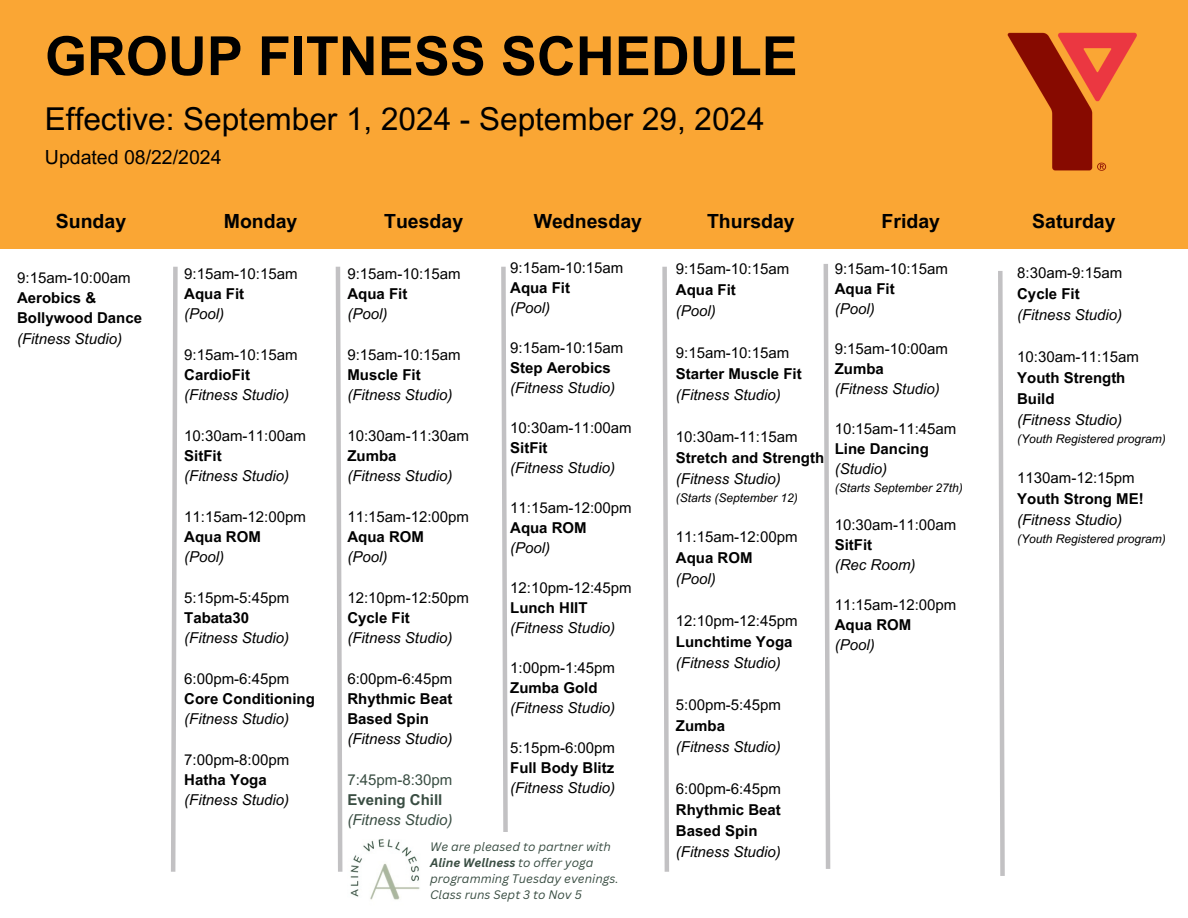
<style>
.page{position:relative;width:1188px;height:918px;background:#fff}
.page>*{position:absolute;margin:0;border:0;box-sizing:border-box;transform-origin:0 0}
.t1{font:700 54px "Arial MT Pro";color:#000}
.t2{font:31.5px "Arial MT Pro";color:#000}
.t3{font:700 19.5px "Arial MT Pro";color:#000}
.t4{font:19.5px "Arial MT Pro";color:#000}
.t5{font:15px/20px "Arial MT Pro";color:#000}
.t6{font:italic 15px/20px "Arial MT Pro";color:#000}
.t7{font:700 15px/20.2px "Arial MT Pro";color:#000}
.t8{font:italic 15px/20.2px "Arial MT Pro";color:#394d42}
.t9{font:italic 12px/16px "Canva Sans";color:#394d42}
.t10{font:italic 12px "Arial MT Pro";color:#000}
.s1{font-weight:400}
.s2{font-weight:400;font-style:italic}
.s3{font-weight:700}
.s4{font-style:italic}
.s5{font-style:normal}
.s6{font-weight:700;font-style:normal}
</style>
<div class="page">
<div style="left:0;top:0;width:1188px;height:249px;background:#faa634"></div>
<svg style="left:171px;top:266px;width:7px;height:606px"></svg>
<img style="left:1007px;top:32px;width:129px;height:138px">
<svg style="left:335px;top:266px;width:8px;height:606px"></svg>
<svg style="left:501px;top:266px;width:7px;height:566px"></svg>
<svg style="left:662px;top:266px;width:7px;height:606px"></svg>
<svg style="left:998px;top:271px;width:7px;height:605px"></svg>
<svg style="left:823px;top:264px;width:8px;height:605px"></svg>
<img style="left:350px;top:839px;width:70px;height:61px">
<h1 class="t1" style="left:45px;top:36px;width:754px">GROUP FITNESS SCHEDULE</h1>
<h1 class="t2" style="left:45px;top:107px;width:721px">Effective: September 1, 2024 - September 29, 2024</h1>
<h1 class="t4" style="left:45px;top:150px;width:178px">Updated 08/22/2024</h1>
<h3 class="t3" style="left:56px;top:213px;width:72px">Sunday</h3>
<h3 class="t3" style="left:224px;top:213px;width:75px">Monday</h3>
<h3 class="t3" style="left:384px;top:213px;width:81px">Tuesday</h3>
<h3 class="t3" style="left:534px;top:213px;width:110px">Wednesday</h3>
<h3 class="t3" style="left:707px;top:213px;width:89px">Thursday</h3>
<h3 class="t3" style="left:882px;top:213px;width:60px">Friday</h3>
<h3 class="t3" style="left:1032px;top:213px;width:85px">Saturday</h3>
<h3 class="t7" style="left:17px;top:269px;width:126px"><span class="s1">9:15am-10:00am<br></span>Aerobics &amp;<br>Bollywood Dance <span class="s2">(Fitness Studio)</span></h3>
<h3 class="t5" style="left:510px;top:259px;width:115px">9:15am-10:15am<br><span class="s3">Aqua Fit<br></span><span class="s4">(Pool)</span></h3>
<p class="t5" style="left:347px;top:265px;width:115px">9:15am-10:15am<br><span class="s3">Aqua Fit<br></span><span class="s4">(Pool)</span></p>
<h3 class="t6" style="left:347px;top:346px;width:115px"><span class="s5">9:15am-10:15am<br></span><span class="s6">Muscle Fit </span>(Fitness Studio)</h3>
<h3 class="t5" style="left:347px;top:427px;width:123px">10:30am-11:30am<br><span class="s3">Zumba<br></span><span class="s4">(Fitness Studio)</span></h3>
<p class="t5" style="left:347px;top:508px;width:123px">11:15am-12:00pm<br><span class="s3">Aqua ROM<br></span><span class="s4">(Pool)</span></p>
<p class="t5" style="left:347px;top:589px;width:123px">12:10pm-12:50pm<br><span class="s3">Cycle Fit<br></span><span class="s4">(Fitness Studio)</span></p>
<p class="t7" style="left:347px;top:670px;width:107px"><span class="s1">6:00pm-6:45pm<br></span>Rhythmic Beat<br>Based Spin <span class="s2">(Fitness Studio)</span></p>
<p class="t8" style="left:347px;top:771px;width:107px"><span class="s5">7:45pm-8:30pm<br></span><span class="s6">Evening Chill </span>(Fitness Studio)</p>
<h3 class="t5" style="left:184px;top:265px;width:115px">9:15am-10:15am<br><span class="s3">Aqua Fit<br></span><span class="s4">(Pool)</span></h3>
<h3 class="t6" style="left:184px;top:346px;width:115px"><span class="s5">9:15am-10:15am<br></span><span class="s6">CardioFit </span>(Fitness Studio)</h3>
<h3 class="t5" style="left:184px;top:427px;width:123px">10:30am-11:00am<br><span class="s3">SitFit<br></span><span class="s4">(Fitness Studio)</span></h3>
<p class="t5" style="left:184px;top:508px;width:123px">11:15am-12:00pm<br><span class="s3">Aqua ROM<br></span><span class="s4">(Pool)</span></p>
<p class="t6" style="left:184px;top:589px;width:107px"><span class="s5">5:15pm-5:45pm<br></span><span class="s6">Tabata30 </span>(Fitness Studio)</p>
<p class="t7" style="left:184px;top:670px;width:132px"><span class="s1">6:00pm-6:45pm<br></span>Core Conditioning <span class="s2">(Fitness Studio)</span></p>
<p class="t6" style="left:184px;top:751px;width:107px"><span class="s5">7:00pm-8:00pm<br></span><span class="s6">Hatha Yoga </span>(Fitness Studio)</p>
<h3 class="t6" style="left:510px;top:339px;width:115px"><span class="s5">9:15am-10:15am<br></span><span class="s6">Step Aerobics </span>(Fitness Studio)</h3>
<h3 class="t5" style="left:510px;top:419px;width:123px">10:30am-11:00am<br><span class="s3">SitFit<br></span><span class="s4">(Fitness Studio)</span></h3>
<h3 class="t5" style="left:510px;top:499px;width:123px">11:15am-12:00pm<br><span class="s3">Aqua ROM<br></span><span class="s4">(Pool)</span></h3>
<h3 class="t5" style="left:510px;top:579px;width:123px">12:10pm-12:45pm<br><span class="s3">Lunch HIIT </span><span class="s4">(Fitness Studio)</span></h3>
<h3 class="t6" style="left:510px;top:659px;width:106px"><span class="s5">1:00pm-1:45pm<br></span><span class="s6">Zumba Gold </span>(Fitness Studio)</h3>
<h3 class="t6" style="left:510px;top:739px;width:106px;text-align:justify"><span class="s5">5:15pm-6:00pm </span><span class="s6">Full Body Blitz </span>(Fitness Studio)</h3>
<p class="t9" style="left:430px;top:838px;width:182px">We are pleased to partner with</p>
<p class="t9" style="left:430px;top:854px;width:190px"><span class="s3">Aline Wellness</span> to offer yoga programming Tuesday evenings.</p>
<p class="t9" style="left:430px;top:886px;width:153px">Class runs Sept 3 to Nov 5</p>
<h3 class="t5" style="left:676px;top:260px;width:115px;line-height:21px">9:15am-10:15am<br><span class="s3">Aqua Fit<br></span><span class="s4">(Pool)</span></h3>
<h3 class="t7" style="left:676px;top:344px;width:127px;line-height:21px"><span class="s1">9:15am-10:15am<br></span>Starter Muscle Fit <span class="s2">(Fitness Studio)</span></h3>
<h3 class="t5" style="left:676px;top:428px;width:123px">10:30am-11:15am</h3>
<h3 class="t7" style="left:676px;top:449px;width:150px">Stretch and Strength</h3>
<h3 class="t6" style="left:676px;top:470px;width:107px">(Fitness Studio)</h3>
<h3 class="t10" style="left:676px;top:493px;width:124px">(Starts (September 12)</h3>
<h3 class="t5" style="left:676px;top:528px;width:123px">11:15am-12:00pm</h3>
<h3 class="t7" style="left:676px;top:549px;width:78px;line-height:21px">Aqua ROM <span class="s2">(Pool)</span></h3>
<h3 class="t5" style="left:676px;top:612px;width:123px">12:10pm-12:45pm</h3>
<h3 class="t6" style="left:676px;top:633px;width:118px;line-height:21px"><span class="s6">Lunchtime Yoga </span>(Fitness Studio)</h3>
<h3 class="t5" style="left:676px;top:696px;width:107px">5:00pm-5:45pm</h3>
<h3 class="t6" style="left:676px;top:717px;width:107px;line-height:21px"><span class="s6">Zumba </span>(Fitness Studio)</h3>
<h3 class="t5" style="left:676px;top:780px;width:107px">6:00pm-6:45pm</h3>
<h3 class="t7" style="left:676px;top:801px;width:107px;line-height:21px">Rhythmic Beat<br>Based Spin <span class="s2">(Fitness Studio)</span></h3>
<h3 class="t5" style="left:835px;top:261px;width:115px">9:15am-10:15am<br><span class="s3">Aqua Fit<br></span><span class="s4">(Pool)</span></h3>
<h3 class="t6" style="left:835px;top:341px;width:115px"><span class="s5">9:15am-10:00am<br></span><span class="s6">Zumba<br></span>(Fitness Studio)</h3>
<h3 class="t5" style="left:835px;top:421px;width:123px">10:15am-11:45am</h3>
<h3 class="t7" style="left:835px;top:441px;width:96px">Line Dancing</h3>
<p class="t6" style="left:835px;top:461px;width:54px">(Studio)</p>
<p class="t10" style="left:835px;top:484px;width:130px">(Starts September 27th)</p>
<p class="t5" style="left:835px;top:517px;width:123px">10:30am-11:00am<br><span class="s3">SitFit<br></span><span class="s4">(Rec Room)</span></p>
<p class="t5" style="left:835px;top:597px;width:123px">11:15am-12:00pm<br><span class="s3">Aqua ROM<br></span><span class="s4">(Pool)</span></p>
<h3 class="t6" style="left:1017px;top:264px;width:107px;line-height:21px"><span class="s5">8:30am-9:15am<br></span><span class="s6">Cycle Fit </span>(Fitness Studio)</h3>
<h3 class="t5" style="left:1017px;top:349px;width:123px">10:30am-11:15am</h3>
<p class="t7" style="left:1017px;top:369px;width:110px;line-height:21px">Youth Strength<br>Build</p>
<p class="t6" style="left:1017px;top:412px;width:107px">(Fitness Studio)</p>
<p class="t10" style="left:1017px;top:434px;width:150px">(Youth Registered program)</p>
<h3 class="t5" style="left:1017px;top:470px;width:119px">1130am-12:15pm</h3>
<h3 class="t7" style="left:1017px;top:491px;width:128px">Youth Strong ME!</h3>
<h3 class="t6" style="left:1017px;top:512px;width:107px">(Fitness Studio)</h3>
<h3 class="t10" style="left:1017px;top:534px;width:150px">(Youth Registered program)</h3>
</div>
